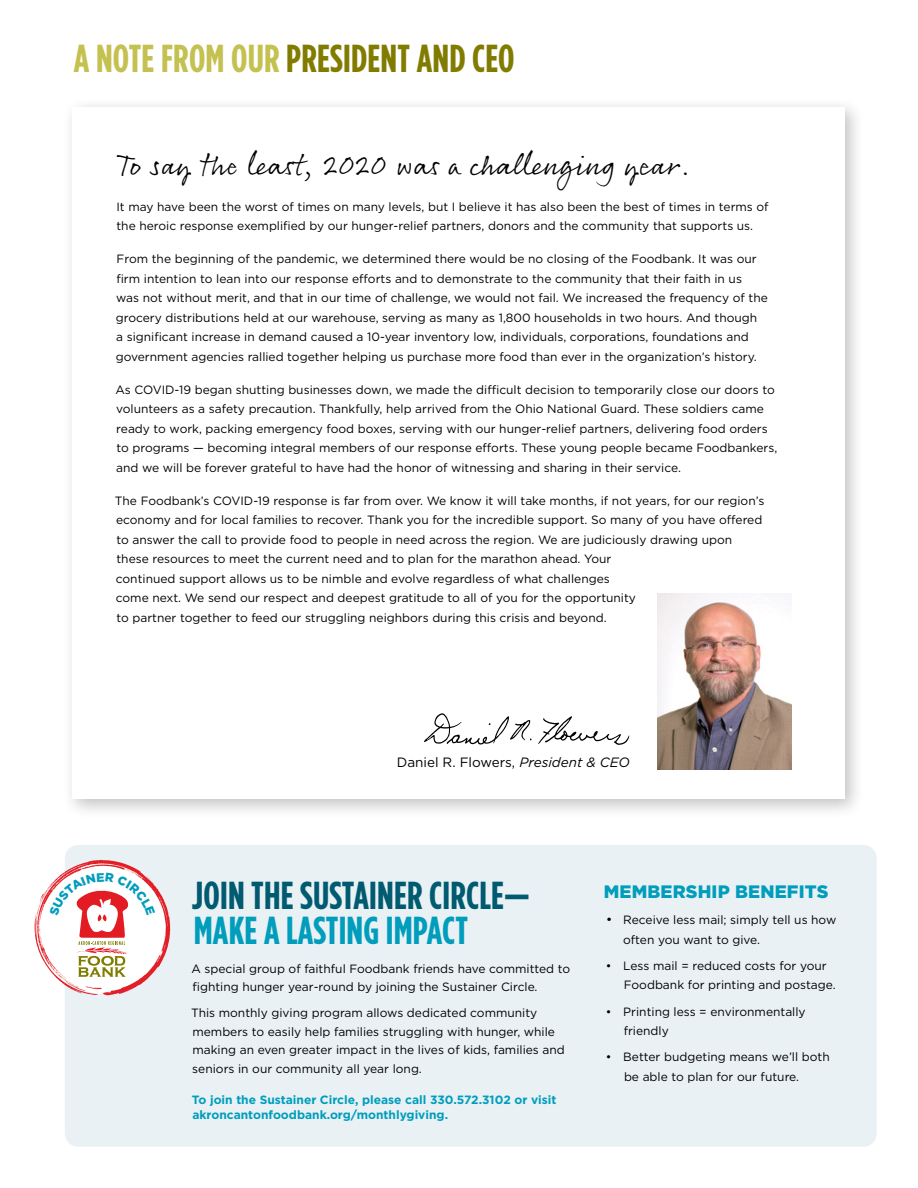
<style>
.page{position:relative;width:918px;height:1188px;background:#fff}
.page>*{position:absolute;margin:0;border:0;box-sizing:border-box;transform-origin:0 0}
.t1{font:700 39px "Gotham Condensed";letter-spacing:.005em;color:#817c00}
.t2{font:700 39px "Gotham Condensed";letter-spacing:.005em;color:#005b70}
.t3{font:700 39px "Gotham Condensed";letter-spacing:.005em;color:#009dbc}
.t4{font:30px "Rollerscript Smooth";color:#000}
.t5{font:900 18px "Gotham";letter-spacing:.01em;color:#009dbc}
.t6{font:13.5px "Gotham";color:#000}
.t7{font:12px/19.5px "Gotham";color:#000}
.t8{font:700 12px/15px "Gotham";color:#009dbc}
.s1{color:#c4c150}
.s2{font-style:italic}
.s3{font-family:"Impact"}
</style>
<div class="page">
<div style="left:65px;top:845px;width:812px;height:302px;background:#e9f1f5;border-radius:14px"></div>
<div style="left:62px;top:97px;width:803px;height:722px;background:#000;opacity:.24"></div>
<div style="left:73px;top:107px;width:772px;height:692px;background:#fff"></div>
<img style="left:657px;top:594px;width:135px;height:175px">
<svg style="left:538px;top:716px;width:91px;height:29px"></svg>
<svg style="left:424px;top:713px;width:107px;height:32px"></svg>
<svg style="left:35px;top:860px;width:135px;height:135px"></svg>
<h1 class="t1" style="left:74px;top:35px;width:442px"><span class="s1">A NOTE FROM OUR</span> PRESIDENT AND CEO</h1>
<h2 class="t4" style="left:115px;top:146px;width:577px">To say the least, 2020 was a challenging year.</h2>
<p class="t7" style="left:116px;top:196px;width:654px">It may have been the worst of times on many levels, but I believe it has also been the best of times in terms of the heroic response exemplified by our hunger-relief partners, donors and the community that supports us.</p>
<p class="t7" style="left:116px;top:249px;width:654px">From the beginning of the pandemic, we determined there would be no closing of the Foodbank. It was our firm intention to lean into our response efforts and to demonstrate to the community that their faith in us<br>was not without merit, and that in our time of challenge, we would not fail. We increased the frequency of the grocery distributions held at our warehouse, serving as many as 1,800 households in two hours. And though<br>a significant increase in demand caused a 10-year inventory low, individuals, corporations, foundations and government agencies rallied together helping us purchase more food than ever in the organization’s history.</p>
<p class="t7" style="left:115px;top:379px;width:663px">As COVID-19 began shutting businesses down, we made the difficult decision to temporarily close our doors to volunteers as a safety precaution. Thankfully, help arrived from the Ohio National Guard. These soldiers came ready to work, packing emergency food boxes, serving with our hunger-relief partners, delivering food orders to programs — becoming integral members of our response efforts. These young people became Foodbankers, and we will be forever grateful to have had the honor of witnessing and sharing in their service.</p>
<p class="t7" style="left:115px;top:490px;width:651px">The Foodbank’s COVID-19 response is far from over. We know it will take months, if not years, for our region’s economy and for local families to recover. Thank you for the incredible support. So many of you have offered to answer the call to provide food to people in need across the region. We are judiciously drawing upon these resources to meet the current need and to plan for the marathon ahead. Your<br>continued support allows us to be nimble and evolve regardless of what challenges<br>come next. We send our respect and deepest gratitude to all of you for the opportunity<br>to partner together to feed our struggling neighbors during this crisis and beyond.</p>
<p class="t6" style="left:397px;top:753px;width:235px">Daniel R. Flowers, <span class="s2">President &amp; CEO</span></p>
<h1 class="t2" style="left:192px;top:872px;width:340px">JOIN THE SUSTAINER CIRCLE—</h1>
<h1 class="t3" style="left:194px;top:908px;width:276px">MAKE A LASTING IMPACT</h1>
<p class="t7" style="left:191px;top:959px;width:380px;line-height:18.8px">A special group of faithful Foodbank friends have committed to fighting hunger year-round by joining the Sustainer Circle.</p>
<p class="t7" style="left:191px;top:1003px;width:375px;line-height:18.8px">This monthly giving program allows dedicated community members to easily help families struggling with hunger, while making an even greater impact in the lives of kids, families and seniors in our community all year long.</p>
<p class="t8" style="left:192px;top:1092px;width:366px">To join the Sustainer Circle, please call 330.572.3102 or visit akroncantonfoodbank.org/monthlygiving.</p>
<h3 class="t5" style="left:604px;top:879px;width:226px">MEMBERSHIP BENEFITS</h3>
<p class="t7" style="left:623px;top:910px;width:215px;text-indent:-16px"><span class="s3">•</span> Receive less mail; simply tell us how often you want to give.</p>
<p class="t7" style="left:624px;top:956px;width:213px;text-indent:-18px">• Less mail = reduced costs for your<br>Foodbank for printing and postage.</p>
<p class="t7" style="left:624px;top:1001px;width:184px;text-indent:-18px">• Printing less = environmentally friendly</p>
<p class="t7" style="left:624px;top:1047px;width:207px;text-indent:-18px">• Better budgeting means we’ll both be able to plan for our future.</p>
</div>
